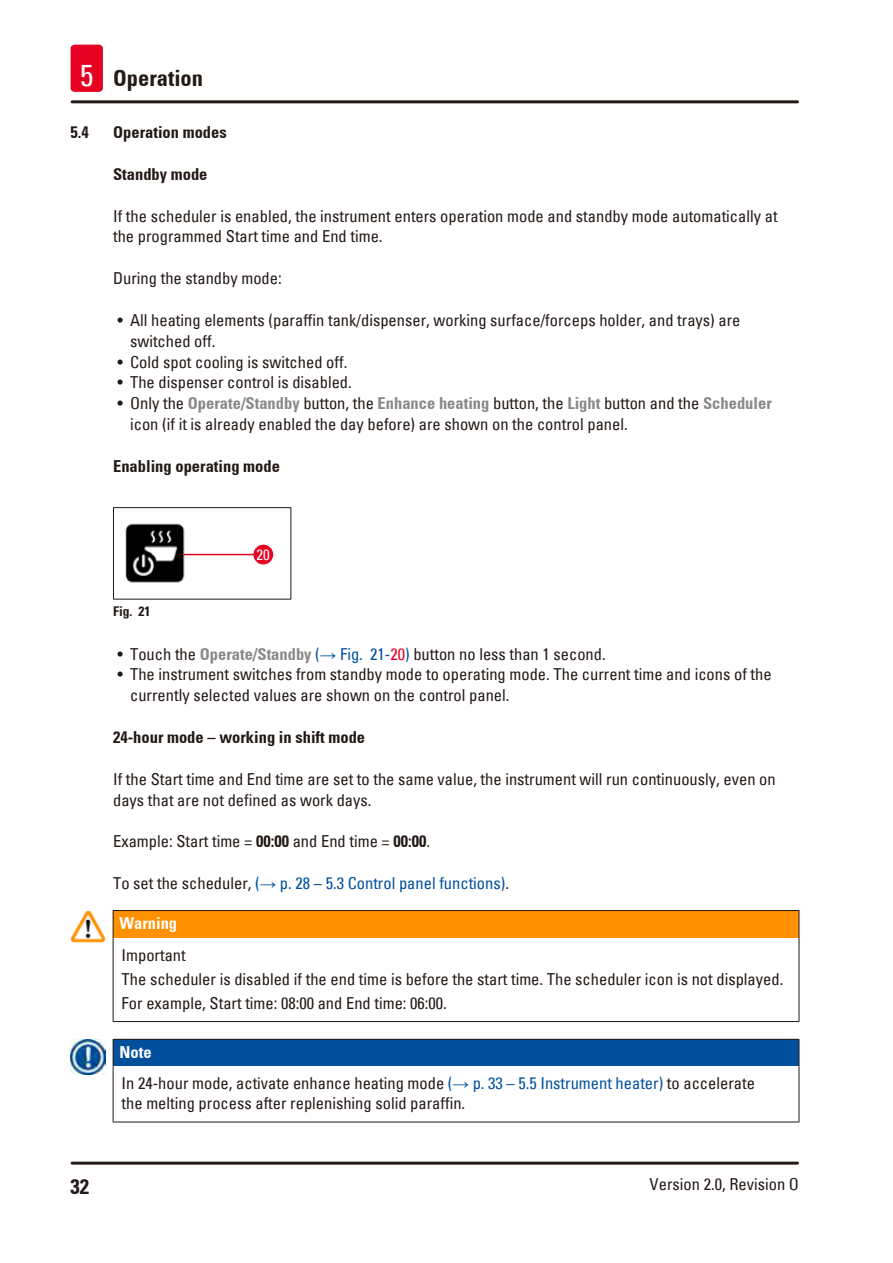
<style>
.page{position:relative;width:893px;height:1263px;background:#fff}
.page>*{position:absolute;margin:0;border:0;box-sizing:border-box;transform-origin:0 0}
.t1{font:700 condensed 22.5px "Univers";color:#231916}
.t2{font:700 condensed 21px "Univers";color:#231916}
.Source_of_danger{font:condensed 16.5px/20.9px "Univers";color:#231916}
.Description_text{font:condensed 16.5px/20.9px "Univers";color:#231916}
.Subheading{font:700 condensed 16.5px "Univers";color:#231916}
.Description_text-2{font:condensed 16.5px "Univers";color:#00509e}
.Signalword__no_use_a{font:700 condensed 16.5px "Univers";color:#fff}
.t3{font:condensed 15px "Univers";color:#fff}
.t4{font:700 condensed 13.5px "Univers";color:#231916}
.s1{font-weight:400;font-size:30px;color:#fff}
.s2{font-weight:700;color:#898989}
.s3{color:#00509e}
.s4{font-family:"Arial";font-stretch:normal;color:#00509e}
.s5{color:#e60021}
.s6{font-weight:700}
.s7{color:#231916}
.s8{font-family:"Arial";font-stretch:normal}
</style>
<div class="page">
<hr style="left:72px;top:1161px;width:725px;height:3px;background:#231916">
<hr style="left:72px;top:100px;width:725px;height:3px;background:#231916">
<div style="left:71px;top:45px;width:32px;height:47px;background:#e60021;border-radius:4px"></div>
<img style="left:125px;top:523px;width:66px;height:60px">
<div style="left:113px;top:507px;width:178px;height:92px;border:1px solid #231916"></div>
<hr style="left:184px;top:554px;width:70px;height:1px;background:#e60021">
<div style="left:253px;top:545px;width:20px;height:19px;background:#e60021;border-radius:50%"></div>
<div style="left:113px;top:910px;width:686px;height:28px;background:#ff9000"></div>
<hr style="left:113px;top:938px;width:1px;height:83px;background:#231916">
<hr style="left:799px;top:938px;width:1px;height:83px;background:#231916">
<hr style="left:113px;top:1021px;width:686px;height:1px;background:#231916">
<hr style="left:113px;top:910px;width:686px;height:1px;background:#231916">
<svg style="left:113px;top:911px;width:1px;height:27px"></svg>
<svg style="left:799px;top:911px;width:1px;height:27px"></svg>
<img style="left:71px;top:910px;width:34px;height:32px">
<div style="left:113px;top:1039px;width:686px;height:27px;background:#00509e"></div>
<hr style="left:113px;top:1066px;width:1px;height:56px;background:#231916">
<hr style="left:799px;top:1066px;width:1px;height:56px;background:#231916">
<hr style="left:113px;top:1122px;width:686px;height:1px;background:#231916">
<hr style="left:113px;top:1039px;width:686px;height:1px;background:#231916">
<svg style="left:113px;top:1040px;width:1px;height:26px"></svg>
<svg style="left:799px;top:1040px;width:1px;height:26px"></svg>
<img style="left:71px;top:1039px;width:35px;height:36px">
<h1 class="t1" style="left:80px;top:65px;width:125px"><span class="s1">5</span> Operation</h1>
<p class="Subheading" style="left:71px;top:122px;width:20px">5.4</p>
<p class="Subheading" style="left:113px;top:122px;width:115px">Operation modes</p>
<p class="Subheading" style="left:113px;top:164px;width:96px">Standby mode</p>
<p class="Description_text" style="left:113px;top:205px;width:666px">If the scheduler is enabled, the instrument enters operation mode and standby mode automatically at the programmed Start time and End time.</p>
<p class="Description_text" style="left:113px;top:267px;width:170px">During the standby mode:</p>
<p class="Source_of_danger" style="left:130px;top:309px;width:612px;text-indent:-13px">• All heating elements (paraffin tank/dispenser, working surface/forceps holder, and trays) are switched off.</p>
<p class="Source_of_danger" style="left:117px;top:351px;width:231px">• Cold spot cooling is switched off.</p>
<p class="Source_of_danger" style="left:117px;top:372px;width:236px">• The dispenser control is disabled.</p>
<p class="Source_of_danger" style="left:130px;top:393px;width:643px;text-indent:-13px">• Only the <span class="s2">Operate/Standby</span> button, the <span class="s2">Enhance heating</span> button, the <span class="s2">Light</span> button and the <span class="s2">Scheduler </span>icon (if it is already enabled the day before) are shown on the control panel.</p>
<p class="Subheading" style="left:113px;top:456px;width:168px">Enabling operating mode</p>
<p class="t4" style="left:113px;top:603px;width:39px">Fig. 21</p>
<p class="t3" style="left:257px;top:545px;width:15px">20</p>
<p class="Source_of_danger" style="left:117px;top:643px;width:490px">• Touch the <span class="s2">Operate/Standby</span> <span class="s3">(</span><span class="s4">→</span> <span class="s3">Fig. 21‑</span><span class="s5">20</span><span class="s3">)</span> button no less than 1 second.</p>
<p class="Source_of_danger" style="left:130px;top:664px;width:643px;text-indent:-13px">• The instrument switches from standby mode to operating mode. The current time and icons of the currently selected values are shown on the control panel.</p>
<p class="Subheading" style="left:113px;top:727px;width:254px">24-hour mode – working in shift mode</p>
<p class="Description_text" style="left:113px;top:768px;width:664px">If the Start time and End time are set to the same value, the instrument will run continuously, even on days that are not defined as work days.</p>
<p class="Description_text" style="left:113px;top:830px;width:319px">Example: Start time = <span class="s6">00:00</span> and End time = <span class="s6">00:00</span>.</p>
<p class="Description_text-2" style="left:113px;top:872px;width:397px"><span class="s7">To set the scheduler,</span> (<span class="s8">→</span> p. 28 – 5.3 Control panel functions)<span class="s7">.</span></p>
<p class="Signalword__no_use_a" style="left:119px;top:913px;width:59px">Warning</p>
<p class="Source_of_danger" style="left:122px;top:944px;width:66px">Important</p>
<p class="Source_of_danger" style="left:122px;top:968px;width:663px">The scheduler is disabled if the end time is before the start time. The scheduler icon is not displayed.</p>
<p class="Source_of_danger" style="left:122px;top:992px;width:327px">For example, Start time: 08:00 and End time: 06:00.</p>
<p class="Signalword__no_use_a" style="left:119px;top:1042px;width:34px">Note</p>
<p class="Source_of_danger" style="left:122px;top:1073px;width:635px;line-height:19.8px">In 24-hour mode, activate enhance heating mode <span class="s3">(</span><span class="s4">→</span> <span class="s3">p. 33 – 5.5 Instrument heater)</span> to accelerate the melting process after replenishing solid paraffin.</p>
<p class="t2" style="left:71px;top:1173px;width:20px">32</p>
<p class="Source_of_danger" style="left:650px;top:1173px;width:151px">Version 2.0, Revision O</p>
</div>
